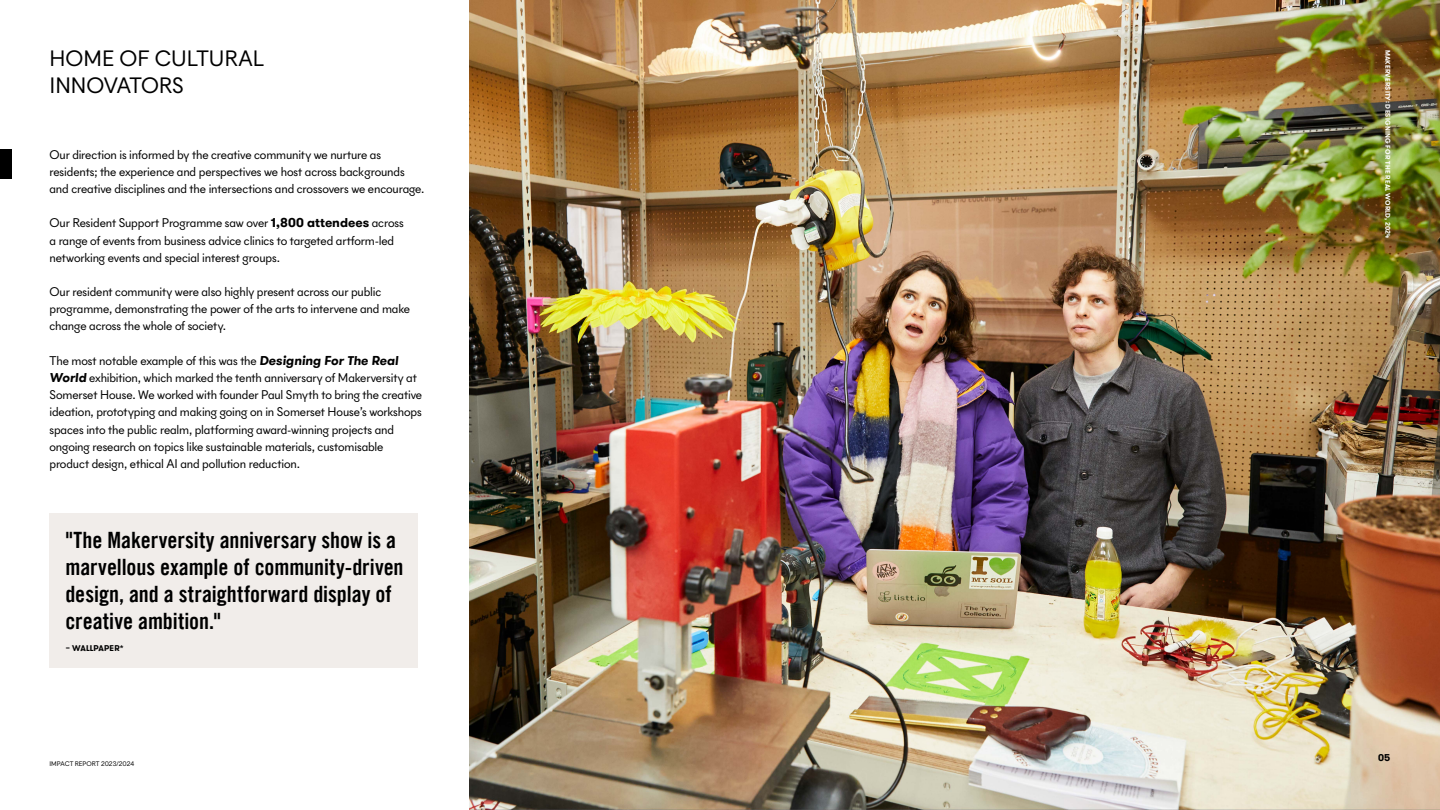
<style>
.page{position:relative;width:1440px;height:810px;background:#fff}
.page>*{position:absolute;margin:0;border:0;box-sizing:border-box;transform-origin:0 0}
.t1{font:22.5px/27px "Trade Gothic LT Bold Cond Twenty";color:#000}
.t2{font:22.5px/27px "New Paris Skyline";color:#000}
.t3{font:12.75px/17.2px "New Paris Skyline";letter-spacing:-.01em;color:#000}
.t4{font:700 9.75px "GT Walsheim";color:#000}
.t5{font:700 8.25px "GT Walsheim";letter-spacing:.01em;color:#000}
.t6{font:700 6.75px "GT Walsheim";letter-spacing:.03em;color:#fff}
.t7{font:6.75px "New Paris Skyline";letter-spacing:-.005em;color:#000}
.s1{font-family:"GT Walsheim";font-weight:700}
.s2{font-family:"GT Walsheim";font-weight:700;font-style:italic}
</style>
<div class="page">
<img style="left:470px;top:0;width:970px;height:810px">
<div style="left:50px;top:513px;width:368px;height:154px;background:#f1edea"></div>
<div style="left:0;top:149px;width:11px;height:29px;background:#000"></div>
<h1 class="t2" style="left:50px;top:45px;width:216px">HOME OF CULTURAL<br>INNOVATORS</h1>
<p class="t3" style="left:50px;top:145px;width:377px">Our direction is informed by the creative community we nurture as residents; the experience and perspectives we host across backgrounds and creative disciplines and the intersections and crossovers we encourage.</p>
<p class="t3" style="left:50px;top:214px;width:356px">Our Resident Support Programme saw over <span class="s1">1,800 attendees</span> across a range of events from business advice clinics to targeted artform-led networking events and special interest groups.</p>
<p class="t3" style="left:50px;top:283px;width:362px">Our resident community were also highly present across our public programme, demonstrating the power of the arts to intervene and make change across the whole of society.</p>
<p class="t3" style="left:50px;top:352px;width:374px">The most notable example of this was the <span class="s2">Designing For The Real World</span> exhibition, which marked the tenth anniversary of Makerversity at Somerset House. We worked with founder Paul Smyth to bring the creative ideation, prototyping and making going on in Somerset House’s workshops spaces into the public realm, platforming award-winning projects and ongoing research on topics like sustainable materials, customisable product design, ethical AI and pollution reduction.</p>
<h1 class="t1" style="left:65px;top:526px;width:340px">"The Makerversity anniversary show is a marvellous example of community-driven design, and a straightforward display of creative ambition."</h1>
<p class="t5" style="left:66px;top:643px;width:59px">– WALLPAPER*</p>
<p class="t7" style="left:50px;top:759px;width:86px">IMPACT REPORT 2023/2024</p>
<p class="t6" style="left:1392px;top:50px;width:191px;rotate:90deg">MAKERVERSITY: DESIGNING FOR THE REAL WORLD, 2024</p>
<p class="t4" style="left:1378px;top:751px;width:14px">05</p>
</div>
